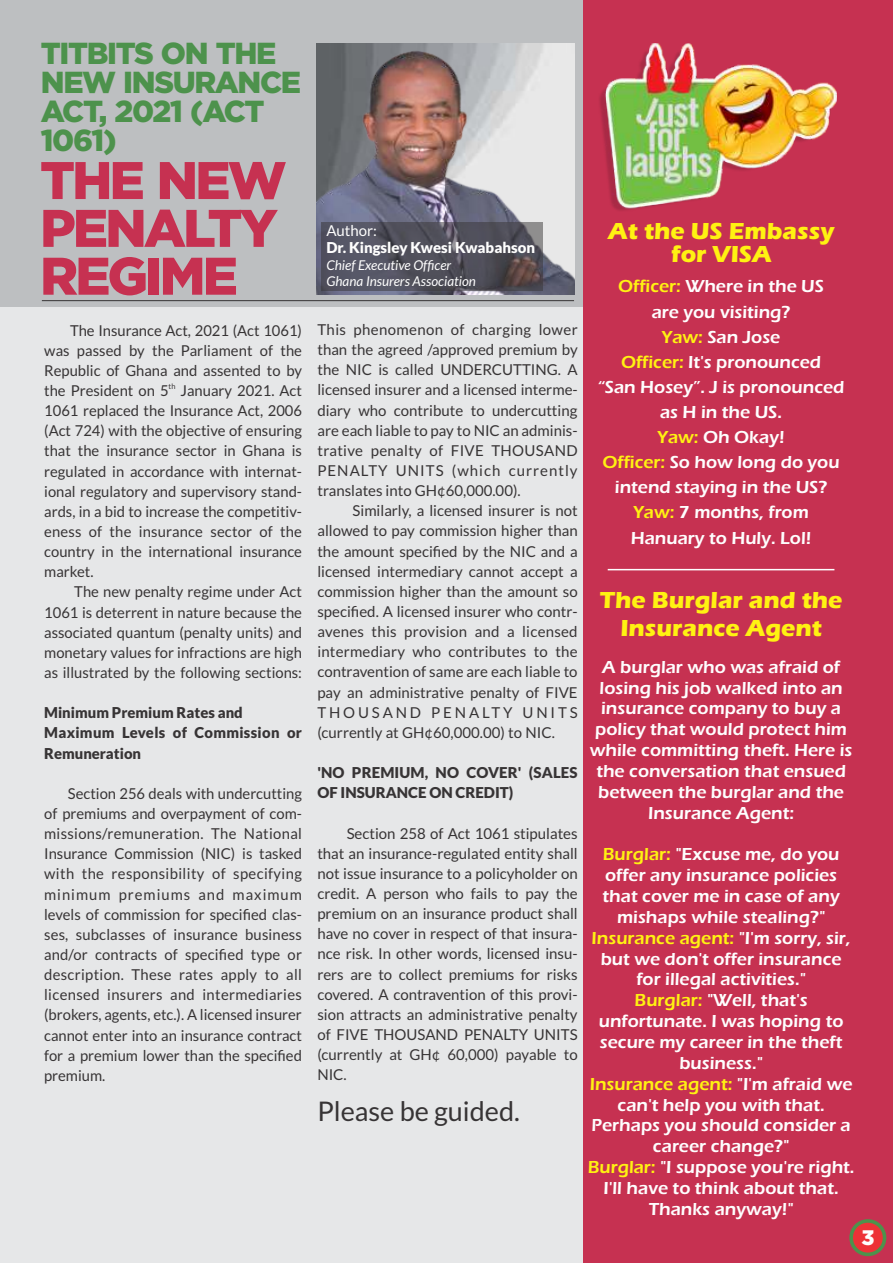
<style>
.page{position:relative;width:893px;height:1263px;background:#e6e7e8}
.page>*{position:absolute;margin:0;border:0;box-sizing:border-box;transform-origin:0 0}
.t1{font:900 52.8px/47.8px "Gotham";letter-spacing:-.055em;color:#c63151}
.t2{font:900 30.45px/29px "Gotham";letter-spacing:-.045em;color:#4d924c}
.t3{font:27px "Lato";color:#373435}
.t4{font:700 24px/22.5px "Eras ITC";color:#fff212;text-align:center}
.t5{font:900 21px "Gotham";color:#fefefe}
.t6{font:600 18px/20.9px "Eras ITC";color:#fefefe;text-align:center}
.t7{font:15px/20.1px "Lato";color:#373435;text-align:justify}
.t8{font:900 15px/20.1px "Lato";color:#373435}
.t9{font:900 15px "Lato";color:#fefefe}
.t10{font:15px "Lato";color:#fefefe}
.t11{font:italic 13.5px/16.6px "Lato";color:#fefefe}
.t12{font:7.5px "Lato";color:#373435}
.s1{color:#fff212}
</style>
<div class="page">
<div style="left:0;top:0;width:893px;height:307px;background:#bdbfc1"></div>
<div style="left:583px;top:0;width:310px;height:1263px;background:#c63151"></div>
<img style="left:317px;top:43px;width:258px;height:8px">
<img style="left:317px;top:51px;width:258px;height:243px">
<hr style="left:42px;top:300px;width:532px;height:1px;background:#373435">
<img style="left:599px;top:43px;width:238px;height:168px">
<hr style="left:608px;top:569px;width:226px;height:1px;background:#fefefe">
<div style="left:321px;top:223px;width:222px;height:68px;background:#373435;opacity:.5"></div>
<svg style="left:849px;top:1219px;width:37px;height:37px"></svg>
<div style="left:853px;top:1223px;width:30px;height:29px;background:#ed3237;border-radius:50%"></div>
<h2 class="t2" style="left:41px;top:41px;width:262px">TITBITS ON THE<br>NEW INSURANCE<br>ACT, 2021 (ACT<br>1061)</h2>
<h1 class="t1" style="left:40px;top:160px;width:248px">THE NEW<br>PENALTY<br>REGIME</h1>
<p class="t7" style="left:44px;top:321px;width:259px;text-indent:26px">The Insurance Act, 2021 (Act 1061) was passed by the Parliament of the Republic of Ghana and assented to by the President on 5 January 2021. Act</p>
<p class="t12" style="left:169px;top:382px;width:8px">th</p>
<p class="t7" style="left:44px;top:402px;width:259px">1061 replaced the Insurance Act, 2006 (Act 724) with the objective of ensuring that the insurance sector in Ghana is regulated in accordance with internat&shy;ional regulatory and supervisory stand&shy;ards, in a bid to increase the competitiv&shy;eness of the insurance sector of the country in the international insurance market.</p>
<p class="t7" style="left:44px;top:583px;width:259px;text-indent:30px">The new penalty regime under Act 1061 is deterrent in nature because the associated quantum (penalty units) and monetary values for infractions are high as illustrated by the following sections:</p>
<p class="t8" style="left:44px;top:704px;width:259px">Minimum Premium Rates and<br>Maximum Levels of Commission or<br>Remuneration</p>
<p class="t7" style="left:44px;top:784px;width:259px;text-indent:24px">Section 256 deals with undercutting of premiums and overpayment of com&shy;missions/remuneration. The National Insurance Commission (NIC) is tasked with the responsibility of specifying minimum premiums and maximum levels of commission for specified clas&shy;ses, subclasses of insurance business and/or contracts of specified type or description. These rates apply to all licensed insurers and intermediaries (brokers, agents, etc.). A licensed insurer cannot enter into an insurance contract for a premium lower than the specified premium.</p>
<p class="t10" style="left:326px;top:224px;width:52px">Author:</p>
<p class="t9" style="left:326px;top:241px;width:210px">Dr. Kingsley Kwesi Kwabahson</p>
<p class="t11" style="left:326px;top:257px;width:151px">Chief Executive Officer<br>Ghana Insurers Association</p>
<p class="t7" style="left:317px;top:320px;width:262px">This phenomenon of charging lower than the agreed /approved premium by the NIC is called UNDERCUTTING. A licensed insurer and a licensed interme&shy;diary who contribute to undercutting are each liable to pay to NIC an adminis&shy;trative penalty of FIVE THOUSAND PENALTY UNITS (which currently translates into GH¢60,000.00).</p>
<p class="t7" style="left:317px;top:502px;width:262px;text-indent:35px">Similarly, a licensed insurer is not allowed to pay commission higher than the amount specified by the NIC and a licensed intermediary cannot accept a commission higher than the amount so specified. A licensed insurer who contr&shy;avenes this provision and a licensed intermediary who contributes to the contravention of same are each liable to pay an administrative penalty of FIVE THOUSAND PENALTY UNITS (currently at GH¢60,000.00) to NIC.</p>
<p class="t8" style="left:317px;top:763px;width:262px">'NO PREMIUM, NO COVER' (SALES<br>OF INSURANCE ON CREDIT)</p>
<p class="t7" style="left:317px;top:824px;width:262px;text-indent:29px">Section 258 of Act 1061 stipulates that an insurance-regulated entity shall not issue insurance to a policyholder on credit. A person who fails to pay the premium on an insurance product shall have no cover in respect of that insura&shy;nce risk. In other words, licensed insu&shy;rers are to collect premiums for risks covered. A contravention of this provi&shy;sion attracts an administrative penalty of FIVE THOUSAND PENALTY UNITS (currently at GH¢ 60,000) payable to NIC.</p>
<h3 class="t3" style="left:317px;top:1099px;width:204px">Please be guided.</h3>
<h3 class="t4" style="left:608px;top:223px;width:228px">At the US Embassy for VISA</h3>
<p class="t6" style="left:598px;top:276px;width:248px;line-height:25px"><span class="s1">Officer:</span> Where in the US<br>are you visiting?<br><span class="s1">Yaw:</span> San Jose<br><span class="s1">Officer:</span> It's pronounced<br>“San Hosey”. J is pronounced as H in the US.<br><span class="s1">Yaw:</span> Oh Okay!<br><span class="s1">Officer:</span> So how long do you intend staying in the US?<br><span class="s1">Yaw:</span> 7 months, from<br>Hanuary to Huly. Lol!</p>
<h3 class="t4" style="left:600px;top:589px;width:244px;line-height:27.5px">The Burglar and the<br>Insurance Agent</h3>
<p class="t6" style="left:590px;top:658px;width:264px">A burglar who was afraid of losing his job walked into an insurance company to buy a policy that would protect him while committing theft. Here is the conversation that ensued between the burglar and the<br>Insurance Agent:</p>
<p class="t6" style="left:588px;top:846px;width:268px"><span class="s1">Burglar:</span> "Excuse me, do you offer any insurance policies that cover me in case of any mishaps while stealing?"<br><span class="s1">Insurance agent:</span> "I'm sorry, sir, but we don't offer insurance for illegal activities."<br><span class="s1">Burglar:</span> "Well, that's unfortunate. I was hoping to secure my career in the theft business."<br><span class="s1">Insurance agent:</span> "I'm afraid we can't help you with that.<br>Perhaps you should consider a career change?"<br><span class="s1">Burglar:</span> "I suppose you're right.<br>I'll have to think about that.<br>Thanks anyway!"</p>
<h3 class="t5" style="left:861px;top:1229px;width:15px">3</h3>
</div>
